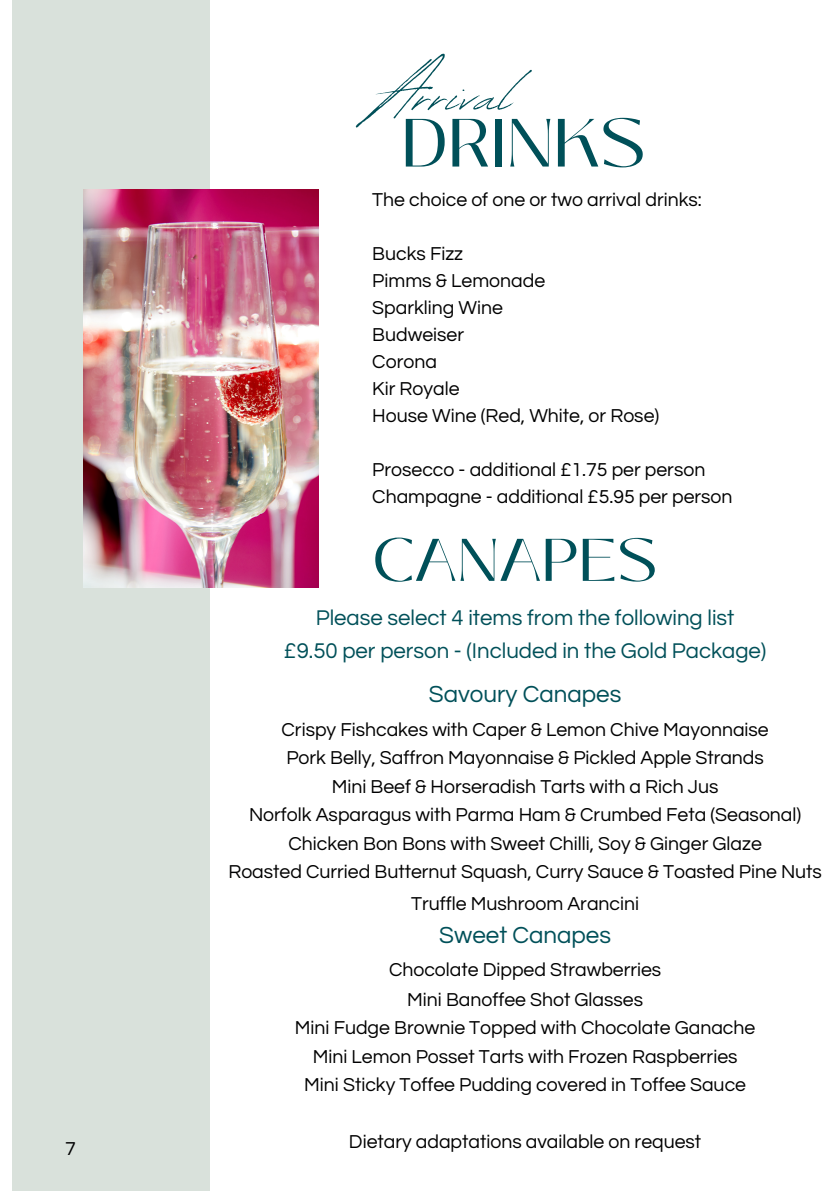
<style>
.page{position:relative;width:839px;height:1191px;background:#fff}
.page>*{position:absolute;margin:0;border:0;box-sizing:border-box;transform-origin:0 0}
.t1{font:79px "Revive 80 Signature";color:#005059}
.t2{font:67.8px "Black Mango";color:#005059}
.t3{font:59.8px "Black Mango";color:#005059}
.t4{font:24.2px "Questrial";color:#005059}
.t5{font:22.2px/33px "Questrial";color:#005059;text-align:center}
.t6{font:19.4px/27px "Questrial";color:#000001}
</style>
<div class="page">
<div style="left:13px;top:0;width:197px;height:1191px;background:#d9e1db"></div>
<img style="left:84px;top:190px;width:234px;height:397px">
<p class="t6" style="left:65px;top:1136px;width:12px">7</p>
<h1 class="t1" style="left:372px;top:36px;width:142px">Arrival</h1>
<h2 class="t2" style="left:401px;top:92px;width:246px">DRINKS</h2>
<p class="t6" style="left:372px;top:187px;width:331px">The choice of one or two arrival drinks:</p>
<p class="t6" style="left:372px;top:241px;width:288px">Bucks Fizz<br>Pimms &amp; Lemonade<br>Sparkling Wine<br>Budweiser<br>Corona<br>Kir Royale<br>House Wine (Red, White, or Rose)</p>
<p class="t6" style="left:372px;top:457px;width:362px">Prosecco - additional £1.75 per person<br>Champagne - additional £5.95 per person</p>
<h3 class="t3" style="left:372px;top:515px;width:287px">CANAPES</h3>
<p class="t5" style="left:284px;top:602px;width:484px">Please select 4 items from the following list<br>£9.50 per person - (Included in the Gold Package)</p>
<p class="t4" style="left:429px;top:682px;width:194px">Savoury Canapes</p>
<p class="t6" style="left:228px;top:716px;width:595px;line-height:28.4px;text-align:center">Crispy Fishcakes with Caper &amp; Lemon Chive Mayonnaise<br>Pork Belly, Saffron Mayonnaise &amp; Pickled Apple Strands<br>Mini Beef &amp; Horseradish Tarts with a Rich Jus<br>Norfolk Asparagus with Parma Ham &amp; Crumbed Feta (Seasonal)<br>Chicken Bon Bons with Sweet Chilli, Soy &amp; Ginger Glaze<br>Roasted Curried Butternut Squash, Curry Sauce &amp; Toasted Pine Nuts</p>
<p class="t6" style="left:411px;top:890px;width:229px">Truffle Mushroom Arancini</p>
<p class="t4" style="left:439px;top:923px;width:173px">Sweet Canapes</p>
<p class="t6" style="left:295px;top:955px;width:462px;line-height:28.8px;text-align:center">Chocolate Dipped Strawberries<br>Mini Banoffee Shot Glasses<br>Mini Fudge Brownie Topped with Chocolate Ganache Mini Lemon Posset Tarts with Frozen Raspberries Mini Sticky Toffee Pudding covered in Toffee Sauce</p>
<p class="t6" style="left:349px;top:1129px;width:354px">Dietary adaptations available on request</p>
</div>
